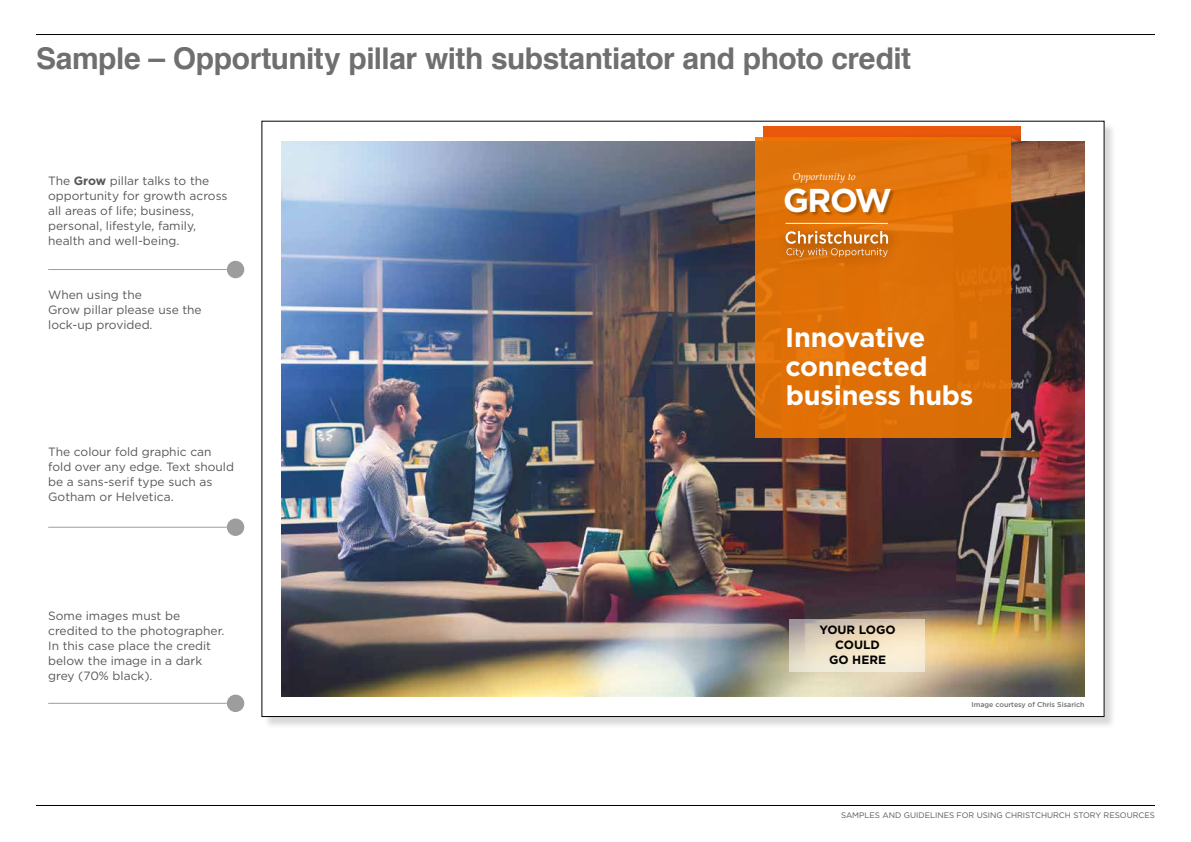
<style>
.page{position:relative;width:1191px;height:842px;background:#fff}
.page>*{position:absolute;margin:0;border:0;box-sizing:border-box;transform-origin:0 0}
.t1{font:700 33px "Gotham";color:#fff}
.t2{font:700 30px "Helvetica";letter-spacing:-.015em;color:#706f6f}
.t3{font:700 27px/29px "Gotham";letter-spacing:-.01em;color:#fff}
.t4{font:12px/15px "Gotham";color:#575756}
.t5{font:700 12px/15px "Gotham";color:#000;text-align:center}
.t6{font:italic 10.1px "Palatino";color:#fff}
.t7{font:8px "Gotham";color:#575756}
.t8{font:500 7px "Gotham";color:#706f6f}
.s1{font-weight:700}
</style>
<div class="page">
<hr style="left:36px;top:805px;width:1119px;height:1px;background:#000">
<hr style="left:36px;top:34px;width:1119px;height:1px;background:#000">
<div style="left:263px;top:123px;width:853px;height:606px;background:#000;opacity:.15"></div>
<div style="left:262px;top:121px;width:842px;height:595px;background:#fff"></div>
<div style="left:763px;top:126px;width:257px;height:15px;background:#ea580c"></div>
<img style="left:282px;top:141px;width:802px;height:556px">
<div style="left:755px;top:137px;width:256px;height:301px;background:#de7007"></div>
<svg style="left:1011px;top:137px;width:7px;height:4px"></svg>
<div style="left:778px;top:240px;width:122px;height:29px;background:#d96d05"></div>
<div style="left:777px;top:223px;width:124px;height:34px;background:#000;opacity:.45"></div>
<svg style="left:785px;top:231px;width:103px;height:26px"></svg>
<div style="left:786px;top:189px;width:109px;height:28px;background:#000;opacity:.25"></div>
<hr style="left:785px;top:223px;width:103px;height:1px;background:#fff">
<div style="left:227px;top:261px;width:17px;height:17px;background:#9d9d9c;border-radius:50%"></div>
<hr style="left:48px;top:269px;width:179px;height:1px;background:#9d9d9c">
<div style="left:227px;top:518px;width:17px;height:18px;background:#9d9d9c;border-radius:50%"></div>
<div style="left:227px;top:695px;width:17px;height:17px;background:#9d9d9c;border-radius:50%"></div>
<hr style="left:48px;top:527px;width:179px;height:1px;background:#9d9d9c">
<hr style="left:48px;top:703px;width:179px;height:1px;background:#9d9d9c">
<svg style="left:789px;top:619px;width:135px;height:53px;background:#e6dac3"></svg>
<h2 class="t2" style="left:36px;top:34px;width:876px">Sample – Opportunity pillar with substantiator and photo credit</h2>
<p class="t4" style="left:48px;top:173px;width:181px">The <span class="s1">Grow</span> pillar talks to the opportunity for growth across all areas of life; business, personal, lifestyle, family, health and well-being.</p>
<p class="t4" style="left:48px;top:287px;width:155px">When using the<br>Grow pillar please use the lock-up provided.</p>
<p class="t4" style="left:48px;top:444px;width:187px">The colour fold graphic can fold over any edge. Text should be a sans-serif type such as<br>Gotham or Helvetica.</p>
<p class="t4" style="left:48px;top:608px;width:178px">Some images must be credited to the photographer.<br>In this case place the credit below the image in a dark grey (70% black).</p>
<p class="t6" style="left:793px;top:168px;width:64px">Opportunity to</p>
<h1 class="t1" style="left:783px;top:178px;width:110px">GROW</h1>
<h3 class="t3" style="left:785px;top:323px;width:190px">Innovative connected business hubs</h3>
<p class="t5" style="left:819px;top:623px;width:78px">YOUR LOGO<br>COULD<br>GO HERE</p>
<p class="t8" style="left:971px;top:699px;width:115px">Image courtesy of Chris Sisarich</p>
<p class="t7" style="left:841px;top:811px;width:315px">SAMPLES AND GUIDELINES FOR USING CHRISTCHURCH STORY RESOURCES</p>
</div>
